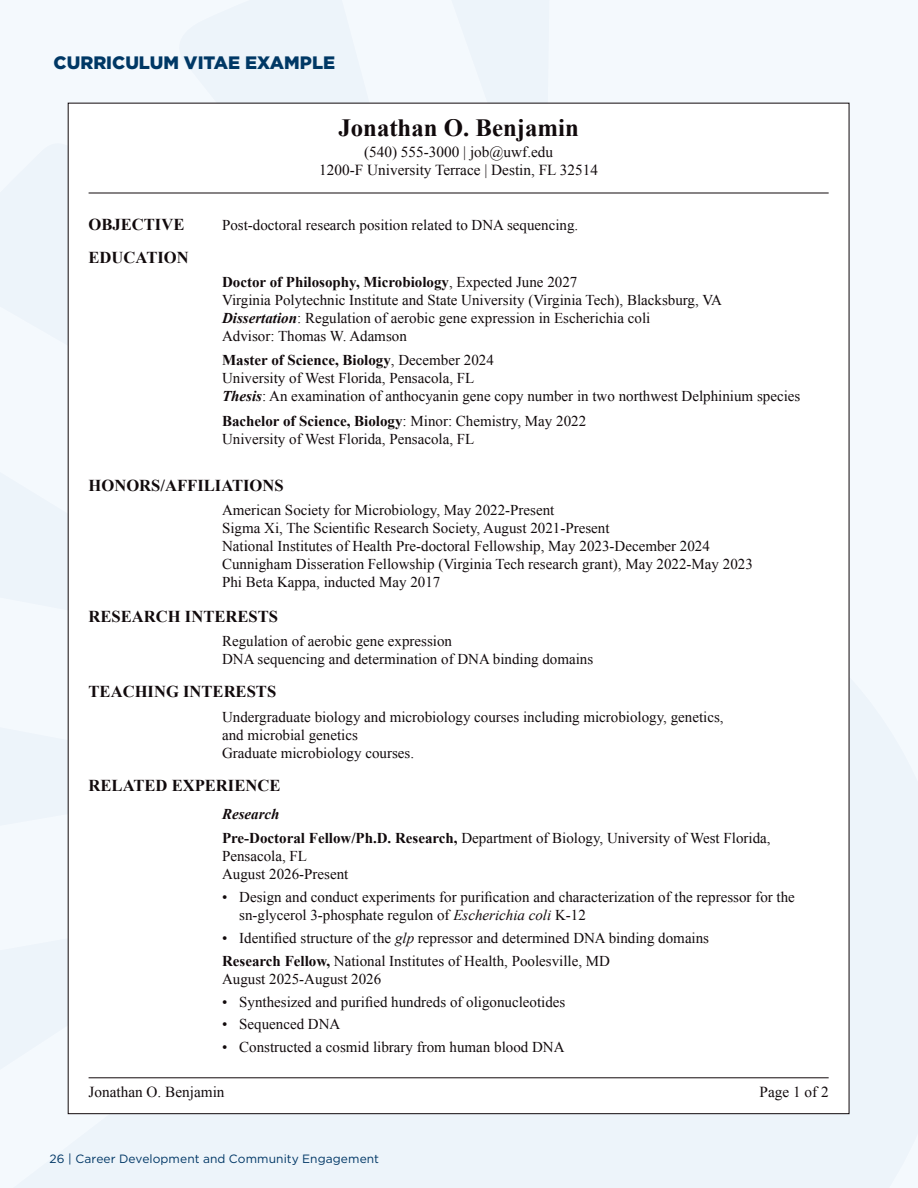
<style>
.page{position:relative;width:918px;height:1188px;background:#f4f9fd}
.page>*{position:absolute;margin:0;border:0;box-sizing:border-box;transform-origin:0 0}
.Header_Midnight{font:700 24.75px "Times New Roman";color:#110a0c}
.Header_Midnight-2{font:900 18px "Gotham";color:#003865}
.Paragraph{font:700 16.65px "Times New Roman";color:#110a0c}
.Paragraph-2{font:15.3px/18.3px "Times New Roman";color:#110a0c;text-align:center}
.Paragraph-3{font:15px/18px "Times New Roman";color:#110a0c}
.Paragraph-4{font:italic 700 15px "Times New Roman";color:#110a0c}
.t1{font:12px "Gotham";letter-spacing:.01em;color:#003865}
.s1{font-weight:700}
.s2{font-weight:700;font-style:italic}
.s3{font-style:italic}
</style>
<div class="page">
<svg style="left:434px;top:102px;width:116px;height:1px"></svg>
<div style="left:68px;top:103px;width:781px;height:1011px;background:#fff"></div>
<hr style="left:89px;top:193px;width:740px;height:1px;background:#110a0c">
<hr style="left:89px;top:1077px;width:740px;height:1px;background:#110a0c">
<p class="Header_Midnight-2" style="left:54px;top:50px;width:283px">CURRICULUM VITAE EXAMPLE</p>
<p class="Header_Midnight" style="left:338px;top:111px;width:242px">Jonathan O. Benjamin</p>
<p class="Paragraph-2" style="left:319px;top:143px;width:280px">(540) 555-3000 | job@uwf.edu<br>1200-F University Terrace | Destin, FL 32514</p>
<p class="Paragraph" style="left:89px;top:213px;width:97px">OBJECTIVE</p>
<p class="Paragraph-3" style="left:222px;top:216px;width:358px">Post-doctoral research position related to DNA sequencing.</p>
<p class="Paragraph" style="left:89px;top:246px;width:102px">EDUCATION</p>
<p class="Paragraph-3" style="left:222px;top:273px;width:501px"><span class="s1">Doctor of Philosophy, Microbiology</span>, Expected June 2027<br>Virginia Polytechnic Institute and State University (Virginia Tech), Blacksburg, VA <span class="s2">Dissertation</span>: Regulation of aerobic gene expression in Escherichia coli<br>Advisor: Thomas W. Adamson</p>
<p class="Paragraph-3" style="left:222px;top:351px;width:580px"><span class="s1">Master of Science, Biology</span>, December 2024<br>University of West Florida, Pensacola, FL<br><span class="s2">Thesis</span>: An examination of anthocyanin gene copy number in two northwest Delphinium species</p>
<p class="Paragraph-3" style="left:222px;top:411px;width:366px"><span class="s1">Bachelor of Science, Biology</span>: Minor: Chemistry, May 2022<br>University of West Florida, Pensacola, FL</p>
<p class="Paragraph" style="left:89px;top:474px;width:197px">HONORS/AFFILIATIONS</p>
<p class="Paragraph-3" style="left:222px;top:501px;width:532px">American Society for Microbiology, May 2022-Present<br>Sigma Xi, The Scientific Research Society, August 2021-Present<br>National Institutes of Health Pre-doctoral Fellowship, May 2023-December 2024<br>Cunnigham Disseration Fellowship (Virginia Tech research grant), May 2022-May 2023<br>Phi Beta Kappa, inducted May 2017</p>
<p class="Paragraph" style="left:89px;top:605px;width:191px">RESEARCH INTERESTS</p>
<p class="Paragraph-3" style="left:222px;top:632px;width:373px">Regulation of aerobic gene expression<br>DNA sequencing and determination of DNA binding domains</p>
<p class="Paragraph" style="left:89px;top:680px;width:189px">TEACHING INTERESTS</p>
<p class="Paragraph-3" style="left:222px;top:707px;width:503px">Undergraduate biology and microbiology courses including microbiology, genetics, and microbial genetics<br>Graduate microbiology courses.</p>
<p class="Paragraph" style="left:89px;top:774px;width:193px">RELATED EXPERIENCE</p>
<p class="Paragraph-4" style="left:222px;top:803px;width:59px">Research</p>
<p class="Paragraph-3" style="left:222px;top:829px;width:550px"><span class="s1">Pre-Doctoral Fellow/Ph.D. Research,</span> Department of Biology, University of West Florida,<br>Pensacola, FL<br>August 2026-Present</p>
<p class="Paragraph-3" style="left:239px;top:888px;width:557px;text-indent:-17px">• Design and conduct experiments for purification and characterization of the repressor for the sn-glycerol 3-phosphate regulon of <span class="s3">Escherichia coli</span> K-12</p>
<p class="Paragraph-3" style="left:222px;top:929px;width:489px">• Identified structure of the <span class="s3">glp</span> repressor and determined DNA binding domains</p>
<p class="Paragraph-3" style="left:222px;top:951px;width:390px"><span class="s1">Research Fellow,</span> National Institutes of Health, Poolesville, MD<br>August 2025-August 2026</p>
<p class="Paragraph-3" style="left:222px;top:992px;width:345px">• Synthesized and purified hundreds of oligonucleotides</p>
<p class="Paragraph-3" style="left:222px;top:1015px;width:120px">• Sequenced DNA</p>
<p class="Paragraph-3" style="left:222px;top:1038px;width:344px">• Constructed a cosmid library from human blood DNA</p>
<p class="Paragraph-2" style="left:89px;top:1083px;width:138px">Jonathan O. Benjamin</p>
<p class="Paragraph-2" style="left:760px;top:1083px;width:71px">Page 1 of 2</p>
<p class="t1" style="left:49px;top:1151px;width:331px">26 | Career Development and Community Engagement</p>
</div>
